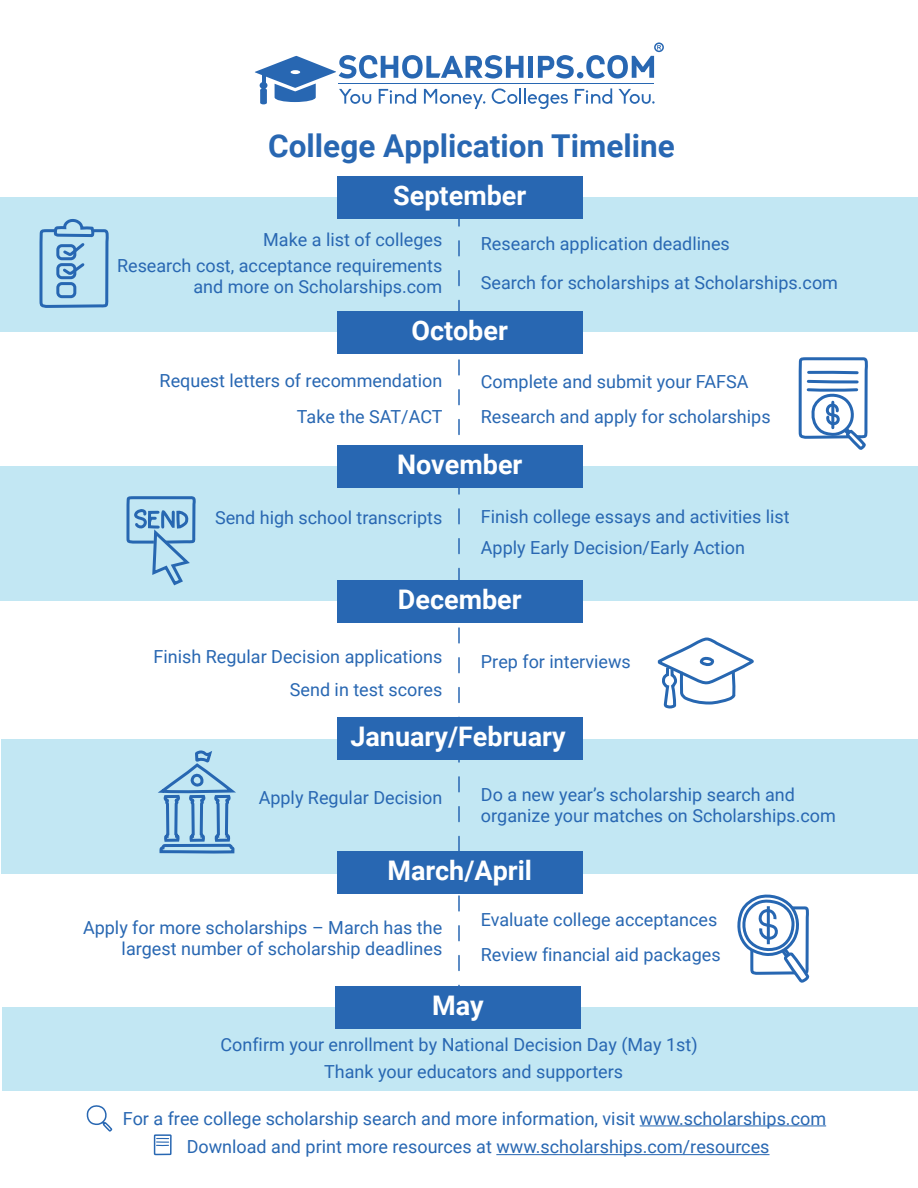
<style>
.page{position:relative;width:918px;height:1188px;background:#fff}
.page>*{position:absolute;margin:0;border:0;box-sizing:border-box;transform-origin:0 0}
.t1{font:700 31.5px "Roboto";color:#2867b2}
.t2{font:700 27px "Roboto";color:#fff}
.t3{font:18px/21.6px "Roboto";color:#2867b2;text-align:right}
</style>
<div class="page">
<div style="left:1px;top:197px;width:917px;height:135px;background:#c2e7f3"></div>
<div style="left:0;top:466px;width:918px;height:135px;background:#c2e7f3"></div>
<div style="left:1px;top:739px;width:917px;height:135px;background:#c2e7f3"></div>
<div style="left:2px;top:1007px;width:916px;height:84px;background:#c2e7f3"></div>
<svg style="left:458px;top:219px;width:2px;height:7px"></svg>
<svg style="left:458px;top:241px;width:2px;height:745px"></svg>
<div style="left:337px;top:176px;width:245px;height:43px;background:#2867b2"></div>
<div style="left:337px;top:311px;width:245px;height:43px;background:#2867b2"></div>
<div style="left:337px;top:445px;width:245px;height:43px;background:#2867b2"></div>
<div style="left:337px;top:580px;width:245px;height:43px;background:#2867b2"></div>
<div style="left:337px;top:717px;width:245px;height:43px;background:#2867b2"></div>
<div style="left:337px;top:851px;width:245px;height:42px;background:#2867b2"></div>
<div style="left:335px;top:986px;width:246px;height:43px;background:#2867b2"></div>
<svg style="left:798px;top:357px;width:70px;height:93px"></svg>
<svg style="left:39px;top:219px;width:70px;height:89px"></svg>
<svg style="left:655px;top:637px;width:157px;height:519px"></svg>
<svg style="left:126px;top:496px;width:110px;height:358px"></svg>
<hr style="left:640px;top:1125px;width:186px;height:1px;background:#2867b2">
<hr style="left:496px;top:1154px;width:274px;height:1px;background:#2867b2">
<svg style="left:86px;top:1105px;width:27px;height:27px"></svg>
<svg style="left:153px;top:1134px;width:19px;height:22px"></svg>
<div style="left:654px;top:42px;width:10px;height:10px;border:2px solid #2867b2;border-radius:50%"></div>
<svg style="left:255px;top:45px;width:406px;height:64px"></svg>
<h1 class="t1" style="left:268px;top:124px;width:408px">College Application Timeline</h1>
<h2 class="t2" style="left:393px;top:177px;width:135px">September</h2>
<p class="t3" style="left:263px;top:228px;width:181px">Make a list of colleges</p>
<p class="t3" style="left:481px;top:224px;width:359px;line-height:38.8px;text-align:left">Research application deadlines<br>Search for scholarships at Scholarships.com</p>
<p class="t3" style="left:117px;top:254px;width:327px">Research cost, acceptance requirements and more on Scholarships.com</p>
<h2 class="t2" style="left:412px;top:312px;width:98px">October</h2>
<p class="t3" style="left:160px;top:362px;width:285px;line-height:36.3px">Request letters of recommendation<br>Take the SAT/ACT</p>
<p class="t3" style="left:481px;top:370px;width:269px">Complete and submit your FAFSA</p>
<p class="t3" style="left:481px;top:406px;width:291px">Research and apply for scholarships</p>
<h2 class="t2" style="left:397px;top:446px;width:127px">November</h2>
<p class="t3" style="left:215px;top:506px;width:229px">Send high school transcripts</p>
<p class="t3" style="left:481px;top:500px;width:310px;line-height:31.3px;text-align:left">Finish college essays and activities list<br>Apply Early Decision/Early Action</p>
<h2 class="t2" style="left:398px;top:581px;width:125px">December</h2>
<p class="t3" style="left:154px;top:640px;width:290px;line-height:32.5px">Finish Regular Decision applications<br>Send in test scores</p>
<p class="t3" style="left:481px;top:651px;width:151px">Prep for interviews</p>
<h2 class="t2" style="left:350px;top:718px;width:217px">January/February</h2>
<p class="t3" style="left:259px;top:786px;width:185px">Apply Regular Decision</p>
<p class="t3" style="left:481px;top:783px;width:357px;text-align:left">Do a new year’s scholarship search and organize your matches on Scholarships.com</p>
<h2 class="t2" style="left:387px;top:851px;width:146px">March/April</h2>
<p class="t3" style="left:83px;top:916px;width:361px">Apply for more scholarships – March has the largest number of scholarship deadlines</p>
<p class="t3" style="left:481px;top:908px;width:238px">Evaluate college acceptances</p>
<p class="t3" style="left:481px;top:943px;width:241px">Review financial aid packages</p>
<h2 class="t2" style="left:432px;top:987px;width:53px">May</h2>
<p class="t3" style="left:221px;top:1033px;width:479px">Confirm your enrollment by National Decision Day (May 1st)</p>
<p class="t3" style="left:324px;top:1060px;width:301px">Thank your educators and supporters</p>
<p class="t3" style="left:123px;top:1103px;width:705px;line-height:28.7px;text-align:center">For a free college scholarship search and more information, visit www.scholarships.com<br>Download and print more resources at www.scholarships.com/resources</p>
</div>
